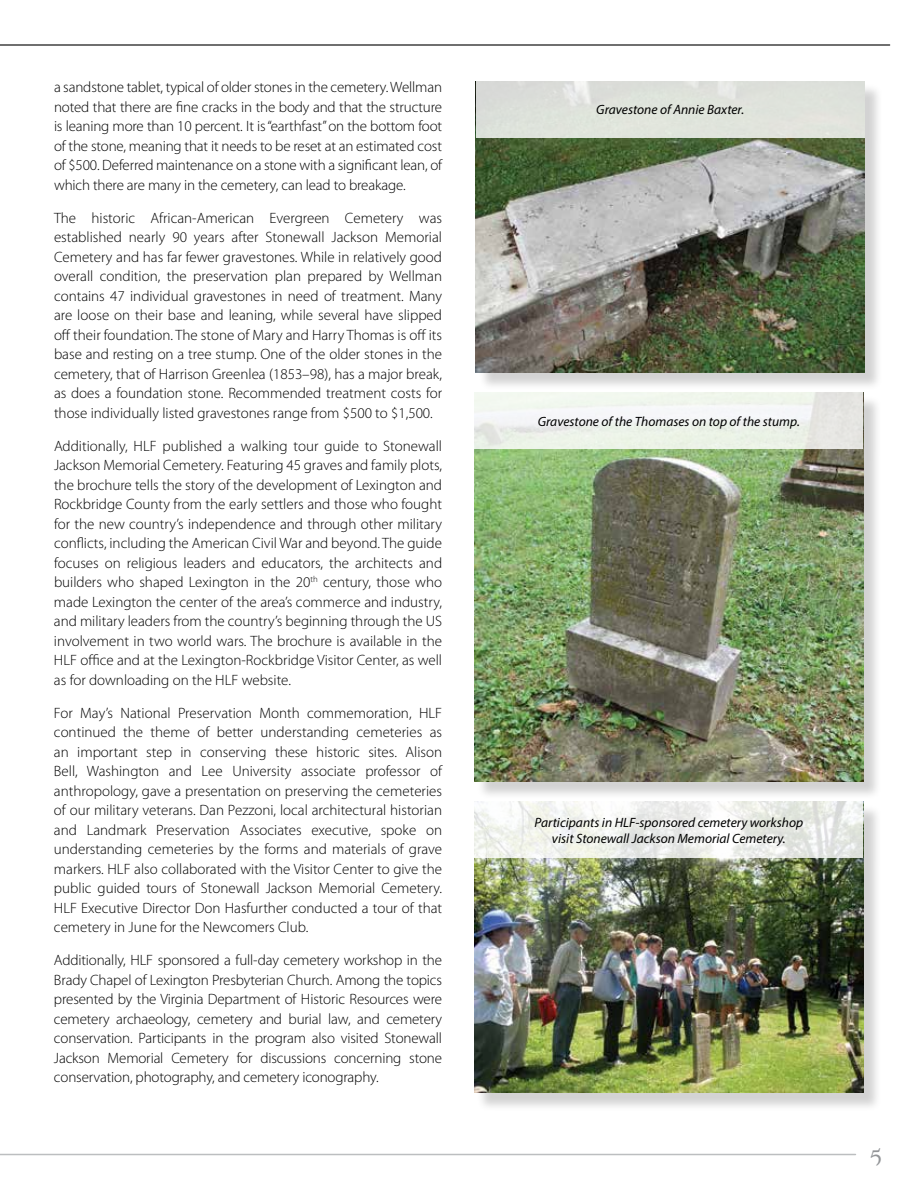
<style>
.page{position:relative;width:918px;height:1188px;background:#fff}
.page>*{position:absolute;margin:0;border:0;box-sizing:border-box;transform-origin:0 0}
.t1{font:24px "Day Roman";color:#939598}
.t2{font:300 15px/19.5px "Myriad Pro";color:#000;text-align:justify}
.t3{font:italic 13.5px/16.2px "Myriad Pro";color:#000;text-align:center}
</style>
<div class="page">
<hr style="left:0;top:1154px;width:855px;height:1px;background:#bcbec0">
<hr style="left:0;top:44px;width:890px;height:2px;background:#000">
<div style="left:477px;top:804px;width:405px;height:307px;background:#000;opacity:.18"></div>
<img style="left:474px;top:858px;width:389px;height:235px">
<svg style="left:474px;top:802px;width:389px;height:56px"></svg>
<div style="left:478px;top:83px;width:406px;height:308px;background:#000;opacity:.18"></div>
<img style="left:476px;top:137px;width:389px;height:236px">
<div style="left:476px;top:81px;width:389px;height:56px;background:#dfe3db"></div>
<div style="left:477px;top:395px;width:405px;height:406px;background:#000;opacity:.18"></div>
<img style="left:474px;top:449px;width:389px;height:333px">
<svg style="left:474px;top:393px;width:389px;height:56px;fill:#eef4eb"></svg>
<p class="t2" style="left:54px;top:78px;width:390px">a sandstone tablet, typical of older stones in the cemetery. Wellman noted that there are fine cracks in the body and that the structure is leaning more than 10 percent. It is “earthfast” on the bottom foot of the stone, meaning that it needs to be reset at an estimated cost of $500. Deferred maintenance on a stone with a significant lean, of which there are many in the cemetery, can lead to breakage.</p>
<p class="t2" style="left:54px;top:208px;width:390px">The historic African-American Evergreen Cemetery was established nearly 90 years after Stonewall Jackson Memorial Cemetery and has far fewer gravestones. While in relatively good overall condition, the preservation plan prepared by Wellman contains 47 individual gravestones in need of treatment. Many are loose on their base and leaning, while several have slipped off their foundation. The stone of Mary and Harry Thomas is off its base and resting on a tree stump. One of the older stones in the cemetery, that of Harrison Greenlea (1853–98), has a major break, as does a foundation stone. Recommended treatment costs for those individually listed gravestones range from $500 to $1,500.</p>
<p class="t2" style="left:54px;top:436px;width:390px">Additionally, HLF published a walking tour guide to Stonewall Jackson Memorial Cemetery. Featuring 45 graves and family plots, the brochure tells the story of the development of Lexington and Rockbridge County from the early settlers and those who fought for the new country’s independence and through other military conflicts, including the American Civil War and beyond. The guide focuses on religious leaders and educators, the architects and builders who shaped Lexington in the 20<sup>th</sup> century, those who made Lexington the center of the area’s commerce and industry, and military leaders from the country’s beginning through the US involvement in two world wars. The brochure is available in the HLF office and at the Lexington-Rockbridge Visitor Center, as well as for downloading on the HLF website.</p>
<p class="t2" style="left:54px;top:703px;width:390px">For May’s National Preservation Month commemoration, HLF continued the theme of better understanding cemeteries as an important step in conserving these historic sites. Alison Bell, Washington and Lee University associate professor of anthropology, gave a presentation on preserving the cemeteries of our military veterans. Dan Pezzoni, local architectural historian and Landmark Preservation Associates executive, spoke on understanding cemeteries by the forms and materials of grave markers. HLF also collaborated with the Visitor Center to give the public guided tours of Stonewall Jackson Memorial Cemetery.<br>HLF Executive Director Don Hasfurther conducted a tour of that cemetery in June for the Newcomers Club.</p>
<p class="t2" style="left:54px;top:951px;width:390px">Additionally, HLF sponsored a full-day cemetery workshop in the Brady Chapel of Lexington Presbyterian Church. Among the topics presented by the Virginia Department of Historic Resources were cemetery archaeology, cemetery and burial law, and cemetery conservation. Participants in the program also visited Stonewall Jackson Memorial Cemetery for discussions concerning stone conservation, photography, and cemetery iconography.</p>
<p class="t3" style="left:596px;top:101px;width:149px">Gravestone of Annie Baxter.</p>
<p class="t3" style="left:538px;top:413px;width:264px">Gravestone of the Thomases on top of the stump.</p>
<p class="t3" style="left:535px;top:814px;width:270px">Participants in HLF-sponsored cemetery workshop visit Stonewall Jackson Memorial Cemetery.</p>
<h1 class="t1" style="left:870px;top:1137px;width:13px">5</h1>
</div>
